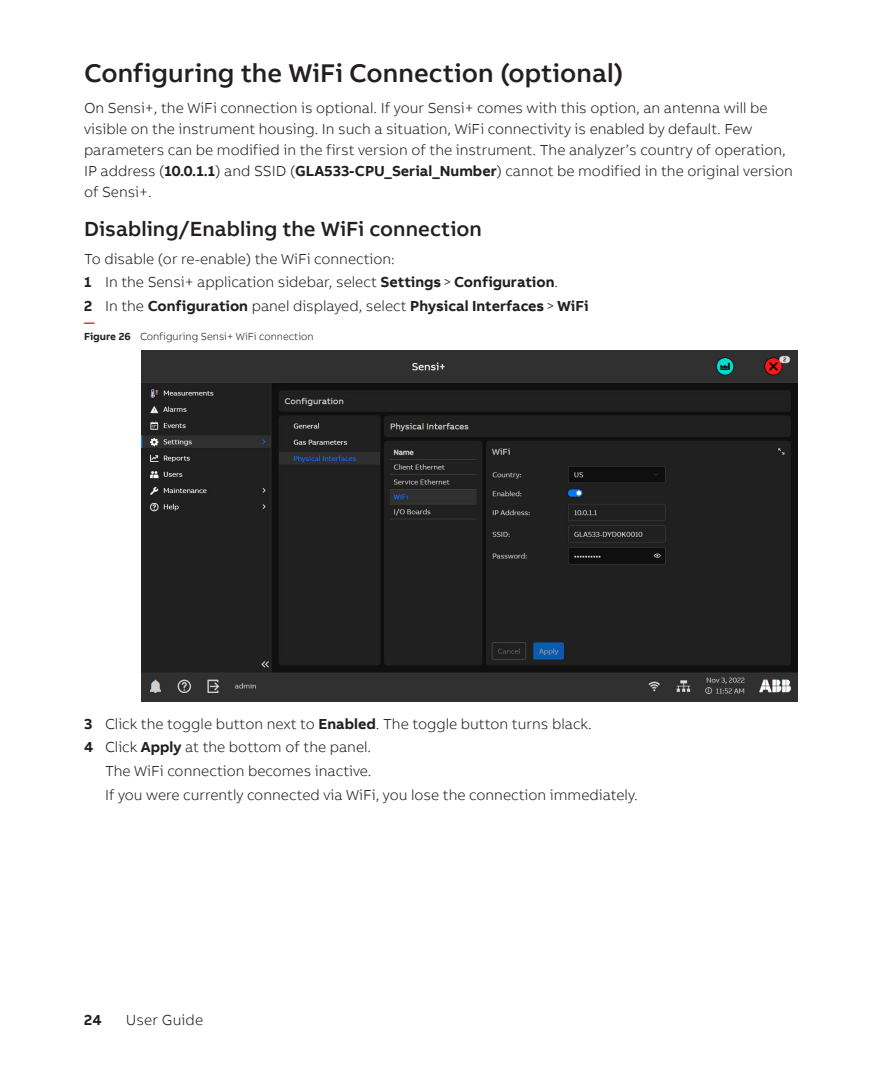
<style>
.page{position:relative;width:882px;height:1071px;background:#fff}
.page>*{position:absolute;margin:0;border:0;box-sizing:border-box;transform-origin:0 0}
.heading_1{font:500 26.25px "AB Bvoice";color:#231f20}
.heading_2{font:500 21px "AB Bvoice";letter-spacing:.005em;color:#231f20}
.body_text{font:300 14.88px/21px "AB Bvoice";color:#231f20}
.procedure_step_-_tex{font:300 14.88px "AB Bvoice";color:#231f20}
.t1{font:700 14.88px "AB Bvoice";color:#231f20}
.procedure_intro{font:300 14.88px "AB Bvoice";color:#231f20}
.t2{font:300 10.5px "AB Bvoice";color:#231f20}
.figure_dash{font:700 10.5px "AB Bvoice";color:#ee1c28}
.s1{font-weight:700}
.s2{font-weight:300}
</style>
<div class="page">
<img style="left:141px;top:350px;width:657px;height:352px">
<p class="heading_1" style="left:84px;top:57px;width:541px">Configuring the WiFi Connection (optional)</p>
<p class="body_text" style="left:84px;top:98px;width:710px">On Sensi+, the WiFi connection is optional. If your Sensi+ comes with this option, an antenna will be visible on the instrument housing. In such a situation, WiFi connectivity is enabled by default. Few parameters can be modified in the first version of the instrument. The analyzer’s country of operation, IP address (<span class="s1">10.0.1.1</span>) and SSID (<span class="s1">GLA533-CPU_Serial_Number</span>) cannot be modified in the original version of Sensi+.</p>
<p class="heading_2" style="left:84px;top:216px;width:399px">Disabling/Enabling the WiFi connection</p>
<p class="procedure_intro" style="left:84px;top:250px;width:312px">To disable (or re-enable) the WiFi connection:</p>
<p class="body_text" style="left:84px;top:272px;width:476px"><span class="s1">1</span> In the Sensi+ application sidebar, select <span class="s1">Settings</span>&gt;<span class="s1">Configuration</span>.</p>
<p class="t1" style="left:84px;top:297px;width:506px">2 <span class="s2">In the</span> Configuration <span class="s2">panel displayed, select</span> Physical Interfaces<span class="s2">&gt;</span>WiFi</p>
<p class="figure_dash" style="left:84px;top:316px;width:12px">—</p>
<p class="t2" style="left:84px;top:331px;width:231px"><span class="s1">Figure 26</span> Configuring Sensi+ WiFi connection</p>
<p class="body_text" style="left:84px;top:713px;width:509px"><span class="s1">3</span> Click the toggle button next to <span class="s1">Enabled</span>. The toggle button turns black.</p>
<p class="body_text" style="left:84px;top:737px;width:289px"><span class="s1">4</span> Click <span class="s1">Apply</span> at the bottom of the panel.</p>
<p class="procedure_step_-_tex" style="left:105px;top:762px;width:268px">The WiFi connection becomes inactive.</p>
<p class="procedure_step_-_tex" style="left:105px;top:786px;width:534px">If you were currently connected via WiFi, you lose the connection immediately.</p>
<p class="t1" style="left:84px;top:1011px;width:19px">24</p>
<p class="body_text" style="left:126px;top:1010px;width:79px">User Guide</p>
</div>
